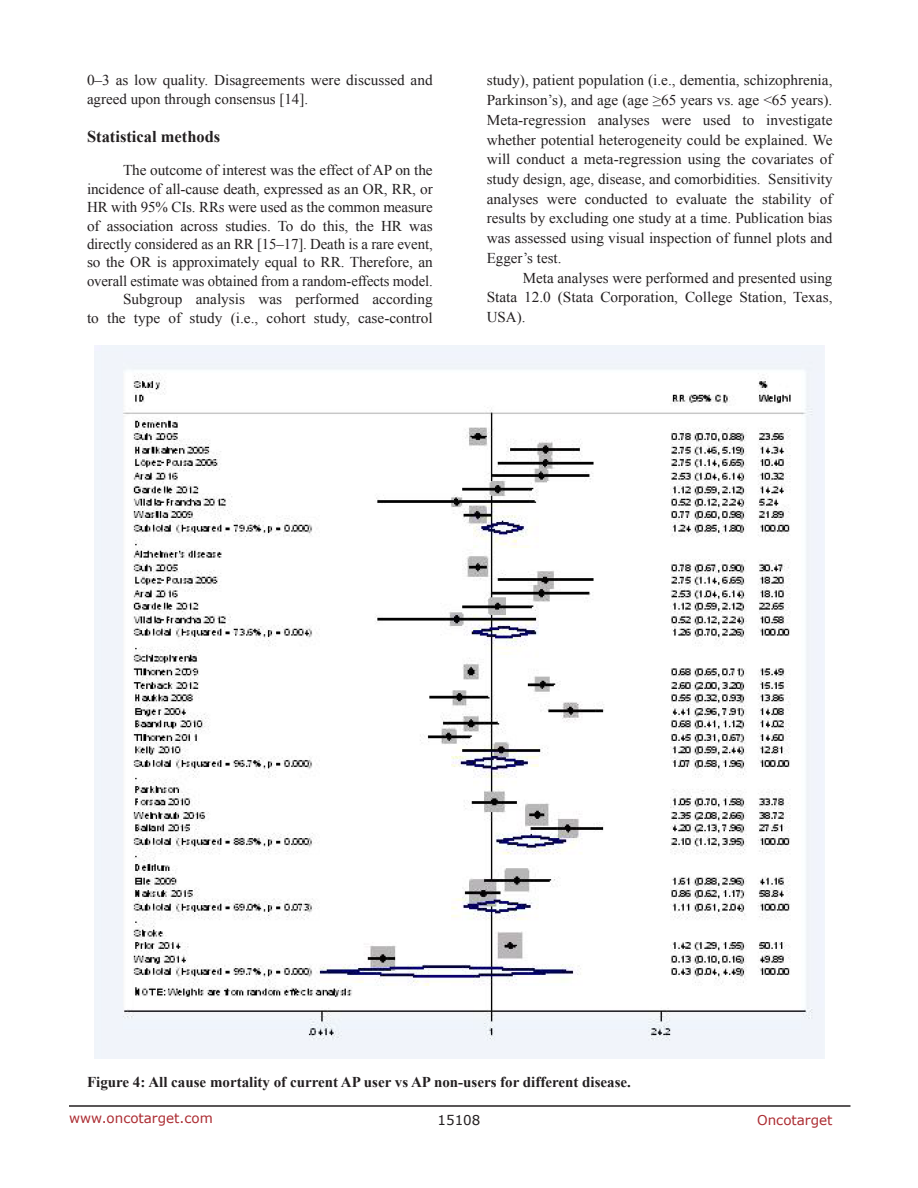
<style>
.page{position:relative;width:918px;height:1188px;background:#fff}
.page>*{position:absolute;margin:0;border:0;box-sizing:border-box;transform-origin:0 0}
.SubHeading_middle{font:700 16.5px "Times New Roman";color:#231f20}
.BodyText{font:15px/19.8px "Times New Roman";color:#231f20;text-align:justify}
.FigureText{font:700 15px "Times New Roman";color:#231f20}
.t1{font:13.5px "Verdana";color:#ac2b31}
.t2{font:13.5px "Verdana";color:#231f20}
</style>
<div class="page">
<hr style="left:69px;top:1105px;width:781px;height:2px;background:#231f20">
<img style="left:95px;top:345px;width:730px;height:713px">
<p class="BodyText" style="left:87px;top:71px;width:347px;line-height:18.5px">0–3 as low quality. Disagreements were discussed and agreed upon through consensus [14].</p>
<p class="SubHeading_middle" style="left:87px;top:125px;width:135px">Statistical methods</p>
<p class="BodyText" style="left:87px;top:161px;width:347px;line-height:18.5px;text-indent:36px">The outcome of interest was the effect of AP on the incidence of all-cause death, expressed as an OR, RR, or HR with 95% CIs. RRs were used as the common measure of association across studies. To do this, the HR was directly considered as an RR [15–17]. Death is a rare event, so the OR is approximately equal to RR. Therefore, an overall estimate was obtained from a random-effects model.</p>
<p class="BodyText" style="left:87px;top:290px;width:347px;line-height:18.5px;text-align:right">Subgroup analysis was performed according<br>to the type of study (i.e., cohort study, case-control</p>
<p class="BodyText" style="left:487px;top:70px;width:347px">study), patient population (i.e., dementia, schizophrenia, Parkinson’s), and age (age ≥65 years vs. age &lt;65 years).<br>Meta-regression analyses were used to investigate whether potential heterogeneity could be explained. We will conduct a meta-regression using the covariates of study design, age, disease, and comorbidities. Sensitivity analyses were conducted to evaluate the stability of results by excluding one study at a time. Publication bias was assessed using visual inspection of funnel plots and Egger’s test.</p>
<p class="BodyText" style="left:487px;top:268px;width:347px;text-indent:36px">Meta analyses were performed and presented using Stata 12.0 (Stata Corporation, College Station, Texas, USA).</p>
<p class="FigureText" style="left:87px;top:1072px;width:546px">Figure 4: All cause mortality of current AP user vs AP non-users for different disease.</p>
<p class="t1" style="left:69px;top:1109px;width:145px">www.oncotarget.com</p>
<p class="t2" style="left:438px;top:1111px;width:44px">15108</p>
<p class="t1" style="left:757px;top:1111px;width:77px">Oncotarget</p>
</div>
